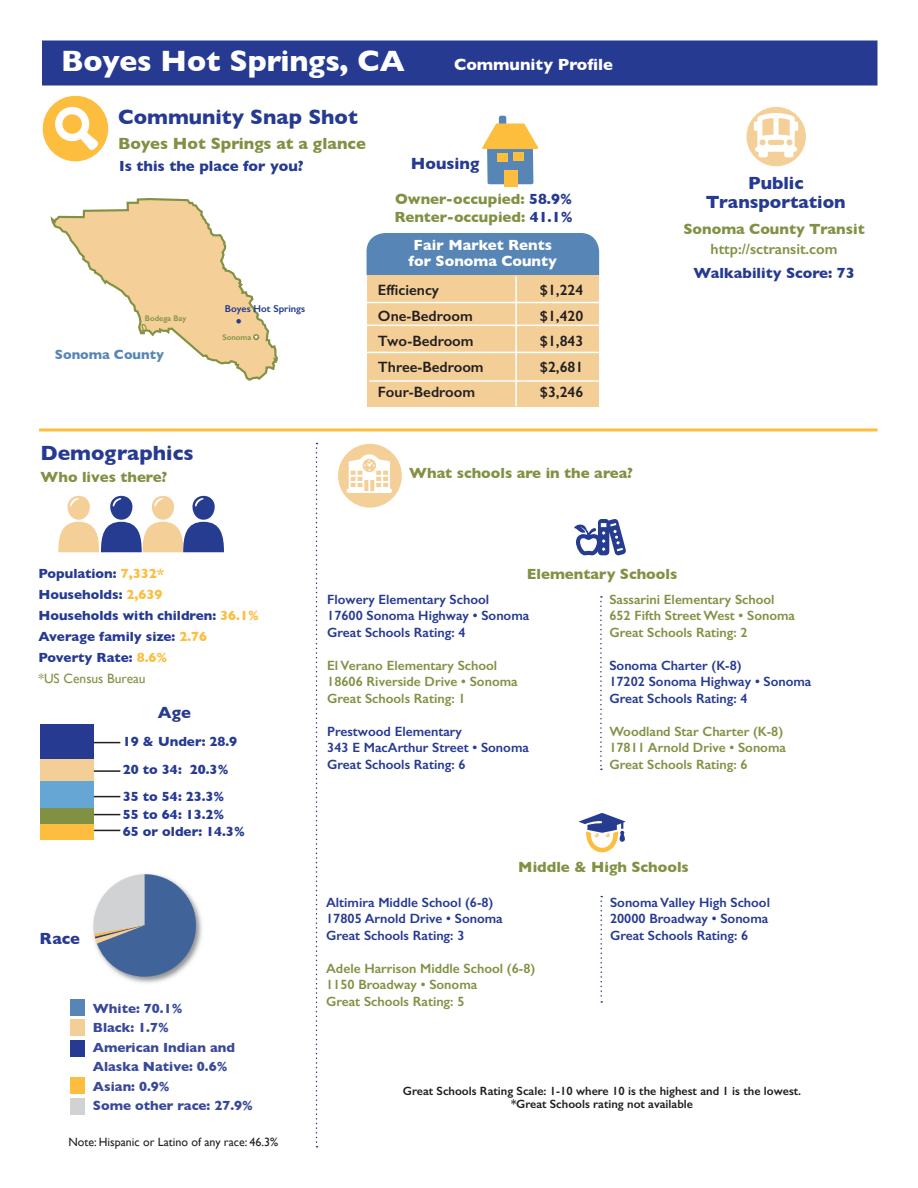
<style>
.page{position:relative;width:918px;height:1188px;background:#fff}
.page>*{position:absolute;margin:0;border:0;box-sizing:border-box;transform-origin:0 0}
.t1{font:700 30px "Gill Sans";color:#fff}
.t2{font:700 21px "Gill Sans";color:#263a92}
.t3{font:700 18px/19.5px "Gill Sans";color:#263a92;text-align:center}
.t4{font:17.1px "Minion Pro";color:#263a92}
.t5{font:700 16.5px "Gill Sans";color:#819144}
.t6{font:700 16.5px "Gill Sans";color:#fff}
.t7{font:700 16.5px "Gill Sans";color:#263a92}
.t8{font:700 15px/18px "Gill Sans";color:#819144}
.t9{font:600 15px "Gill Sans";color:#231f20}
.t10{font:700 15px "Gill Sans";color:#263a92}
.t11{font:700 15px/16.5px "Gill Sans";color:#fff;text-align:center}
.t12{font:600 15px "Gill Sans";color:#819144}
.t13{font:600 13.5px/16.5px "Gill Sans";color:#263a92}
.t14{font:600 13.5px/16.5px "Gill Sans";color:#819144}
.t15{font:700 13.5px/21px "Gill Sans";color:#263a92}
.t16{font:700 13.5px/19.5px "Gill Sans";color:#39499a}
.t17{font:700 13.5px "Gill Sans";color:#5786b6}
.t18{font:600 12px/13.5px "Gill Sans";color:#231f20;text-align:center}
.t19{font:12px "Gill Sans";color:#231f20}
.t20{font:600 10.05px "Gill Sans";color:#263a92}
.t21{font:600 8.1px "Gill Sans";color:#829244}
.s1{color:#263a92}
.s2{color:#fdbd3e}
.s3{font-weight:400;color:#819144}
</style>
<div class="page">
<div style="left:338px;top:444px;width:64px;height:64px;background:#f5cf98;border-radius:50%"></div>
<svg style="left:347px;top:454px;width:45px;height:39px"></svg>
<div style="left:42px;top:40px;width:836px;height:46px;background:#263a92"></div>
<div style="left:43px;top:96px;width:65px;height:65px;background:#fdbd3f;border-radius:50%"></div>
<svg style="left:55px;top:105px;width:44px;height:45px"></svg>
<hr style="left:39px;top:428px;width:838px;height:3px;background:#fdbd3e">
<svg style="left:316px;top:443px;width:1px;height:705px"></svg>
<svg style="left:58px;top:496px;width:166px;height:56px"></svg>
<div style="left:367px;top:264px;width:232px;height:143px;background:#f4ce97"></div>
<div style="left:366px;top:233px;width:234px;height:42px;background:#5786b6"></div>
<hr style="left:367px;top:302px;width:233px;height:1px;background:#fff">
<hr style="left:367px;top:325px;width:233px;height:1px;background:#fff">
<hr style="left:366px;top:352px;width:234px;height:1px;background:#fff">
<hr style="left:369px;top:380px;width:230px;height:2px;background:#fff">
<hr style="left:515px;top:276px;width:2px;height:130px;background:#fff">
<svg style="left:600px;top:896px;width:2px;height:107px"></svg>
<div style="left:40px;top:725px;width:54px;height:34px;background:#263a92"></div>
<div style="left:40px;top:759px;width:54px;height:24px;background:#f4ce97"></div>
<div style="left:40px;top:782px;width:54px;height:27px;background:#65a6d4"></div>
<svg style="left:94px;top:742px;width:26px;height:1px"></svg>
<hr style="left:94px;top:770px;width:26px;height:2px;background:#231f20">
<svg style="left:94px;top:796px;width:26px;height:1px"></svg>
<svg style="left:94px;top:814px;width:26px;height:1px"></svg>
<svg style="left:94px;top:830px;width:26px;height:1px"></svg>
<svg style="left:482px;top:116px;width:56px;height:68px"></svg>
<div style="left:504px;top:170px;width:13px;height:16px;background:#fdbd3d"></div>
<div style="left:497px;top:153px;width:10px;height:9px;background:#fdbd3d"></div>
<div style="left:514px;top:153px;width:10px;height:8px;background:#fdbd3d"></div>
<svg style="left:579px;top:813px;width:46px;height:39px"></svg>
<svg style="left:574px;top:519px;width:52px;height:36px"></svg>
<svg style="left:600px;top:596px;width:2px;height:174px"></svg>
<svg style="left:50px;top:198px;width:228px;height:183px"></svg>
<div style="left:747px;top:107px;width:59px;height:59px;background:#f5cf98;border-radius:50%"></div>
<svg style="left:754px;top:113px;width:44px;height:44px"></svg>
<img style="left:123px;top:905px;width:79px;height:78px">
<svg style="left:93px;top:874px;width:103px;height:103px"></svg>
<div style="left:40px;top:808px;width:54px;height:17px;background:#819144"></div>
<div style="left:40px;top:824px;width:54px;height:15px;background:#fdbd3e"></div>
<div style="left:71px;top:999px;width:14px;height:17px;background:#5786b6"></div>
<div style="left:71px;top:1019px;width:14px;height:16px;background:#f4ce97"></div>
<div style="left:71px;top:1078px;width:14px;height:16px;background:#fdbd3e"></div>
<div style="left:71px;top:1040px;width:14px;height:16px;background:#263a92"></div>
<div style="left:71px;top:1099px;width:14px;height:16px;background:#d1d2d4"></div>
<h1 class="t1" style="left:61px;top:37px;width:345px">Boyes Hot Springs, CA</h1>
<p class="t6" style="left:454px;top:52px;width:160px">Community Profile</p>
<h2 class="t2" style="left:118px;top:100px;width:241px">Community Snap Shot</h2>
<p class="t5" style="left:118px;top:131px;width:249px">Boyes Hot Springs at a glance</p>
<p class="t10" style="left:119px;top:154px;width:186px">Is this the place for you?</p>
<p class="t21" style="left:145px;top:314px;width:43px">Bodega Bay</p>
<p class="t17" style="left:55px;top:343px;width:111px">Sonoma County</p>
<p class="t20" style="left:225px;top:303px;width:82px">Boyes Hot Springs</p>
<p class="t4" style="left:236px;top:308px;width:8px">•</p>
<p class="t21" style="left:222px;top:332px;width:30px">Sonoma</p>
<p class="t7" style="left:411px;top:150px;width:70px">Housing</p>
<p class="t8" style="left:394px;top:190px;width:180px">Owner-occupied: <span class="s1">58.9%<br></span>Renter-occupied: <span class="s1">41.1%</span></p>
<p class="t11" style="left:409px;top:236px;width:150px">Fair Market Rents for Sonoma County</p>
<p class="t9" style="left:378px;top:281px;width:63px">Efficiency</p>
<p class="t9" style="left:540px;top:281px;width:45px">$1,224</p>
<p class="t9" style="left:378px;top:306px;width:96px">One-Bedroom</p>
<p class="t9" style="left:540px;top:306px;width:45px">$1,420</p>
<p class="t9" style="left:378px;top:332px;width:97px">Two-Bedroom</p>
<p class="t9" style="left:540px;top:332px;width:45px">$1,843</p>
<p class="t9" style="left:378px;top:357px;width:107px">Three-Bedroom</p>
<p class="t9" style="left:540px;top:357px;width:45px">$2,681</p>
<p class="t9" style="left:378px;top:383px;width:99px">Four-Bedroom</p>
<p class="t9" style="left:540px;top:383px;width:45px">$3,246</p>
<h2 class="t2" style="left:40px;top:437px;width:155px">Demographics</h2>
<p class="t8" style="left:41px;top:467px;width:128px">Who lives there?</p>
<p class="t8" style="left:409px;top:464px;width:225px">What schools are in the area?</p>
<h3 class="t3" style="left:706px;top:173px;width:141px">Public<br>Transportation</h3>
<p class="t8" style="left:683px;top:220px;width:183px">Sonoma County Transit</p>
<p class="t12" style="left:711px;top:239px;width:128px">http://sctransit.com</p>
<p class="t10" style="left:693px;top:261px;width:163px">Walkability Score: 73</p>
<p class="t15" style="left:38px;top:563px;width:222px">Population: <span class="s2">7,332*<br></span>Households: <span class="s2">2,639<br></span>Households with children: <span class="s2">36.1%<br></span>Average family size: <span class="s2">2.76<br></span>Poverty Rate: <span class="s2">8.6%<br></span><span class="s3">*US Census Bureau</span></p>
<p class="t7" style="left:158px;top:699px;width:34px">Age</p>
<p class="t15" style="left:123px;top:727px;width:116px;line-height:28.5px">19 &amp; Under: 28.9<br>20 to 34: 20.3%</p>
<p class="t15" style="left:123px;top:788px;width:103px;line-height:18px">35 to 54: 23.3%<br>55 to 64: 13.2%</p>
<p class="t15" style="left:123px;top:821px;width:123px">65 or older: 14.3%</p>
<p class="t7" style="left:40px;top:925px;width:42px">Race</p>
<p class="t16" style="left:93px;top:998px;width:162px">White: 70.1%<br>Black: 1.7%<br>American Indian and<br>Alaska Native: 0.6%<br>Asian: 0.9%<br>Some other race: 27.9%</p>
<p class="t19" style="left:68px;top:1135px;width:211px">Note: Hispanic or Latino of any race: 46.3%</p>
<p class="t8" style="left:527px;top:565px;width:152px">Elementary Schools</p>
<p class="t13" style="left:327px;top:591px;width:204px">Flowery Elementary School<br>17600 Sonoma Highway • Sonoma<br>Great Schools Rating: 4</p>
<p class="t14" style="left:327px;top:657px;width:192px">El Verano Elementary School<br>18606 Riverside Drive • Sonoma<br>Great Schools Rating: 1</p>
<p class="t13" style="left:327px;top:723px;width:203px">Prestwood Elementary<br>343 E MacArthur Street • Sonoma<br>Great Schools Rating: 6</p>
<p class="t14" style="left:609px;top:591px;width:187px">Sassarini Elementary School<br>652 Fifth Street West • Sonoma<br>Great Schools Rating: 2</p>
<p class="t13" style="left:609px;top:657px;width:204px">Sonoma Charter (K-8)<br>17202 Sonoma Highway • Sonoma<br>Great Schools Rating: 4</p>
<p class="t14" style="left:609px;top:723px;width:178px">Woodland Star Charter (K-8)<br>17811 Arnold Drive • Sonoma<br>Great Schools Rating: 6</p>
<p class="t8" style="left:518px;top:858px;width:172px">Middle &amp; High Schools</p>
<p class="t13" style="left:326px;top:894px;width:178px">Altimira Middle School (6-8)<br>17805 Arnold Drive • Sonoma<br>Great Schools Rating: 3</p>
<p class="t14" style="left:326px;top:960px;width:211px">Adele Harrison Middle School (6-8)<br>1150 Broadway • Sonoma<br>Great Schools Rating: 5</p>
<p class="t13" style="left:610px;top:894px;width:162px">Sonoma Valley High School<br>20000 Broadway • Sonoma<br>Great Schools Rating: 6</p>
<p class="t18" style="left:403px;top:1084px;width:400px">Great Schools Rating Scale: 1-10 where 10 is the highest and 1 is the lowest. *Great Schools rating not available</p>
</div>
